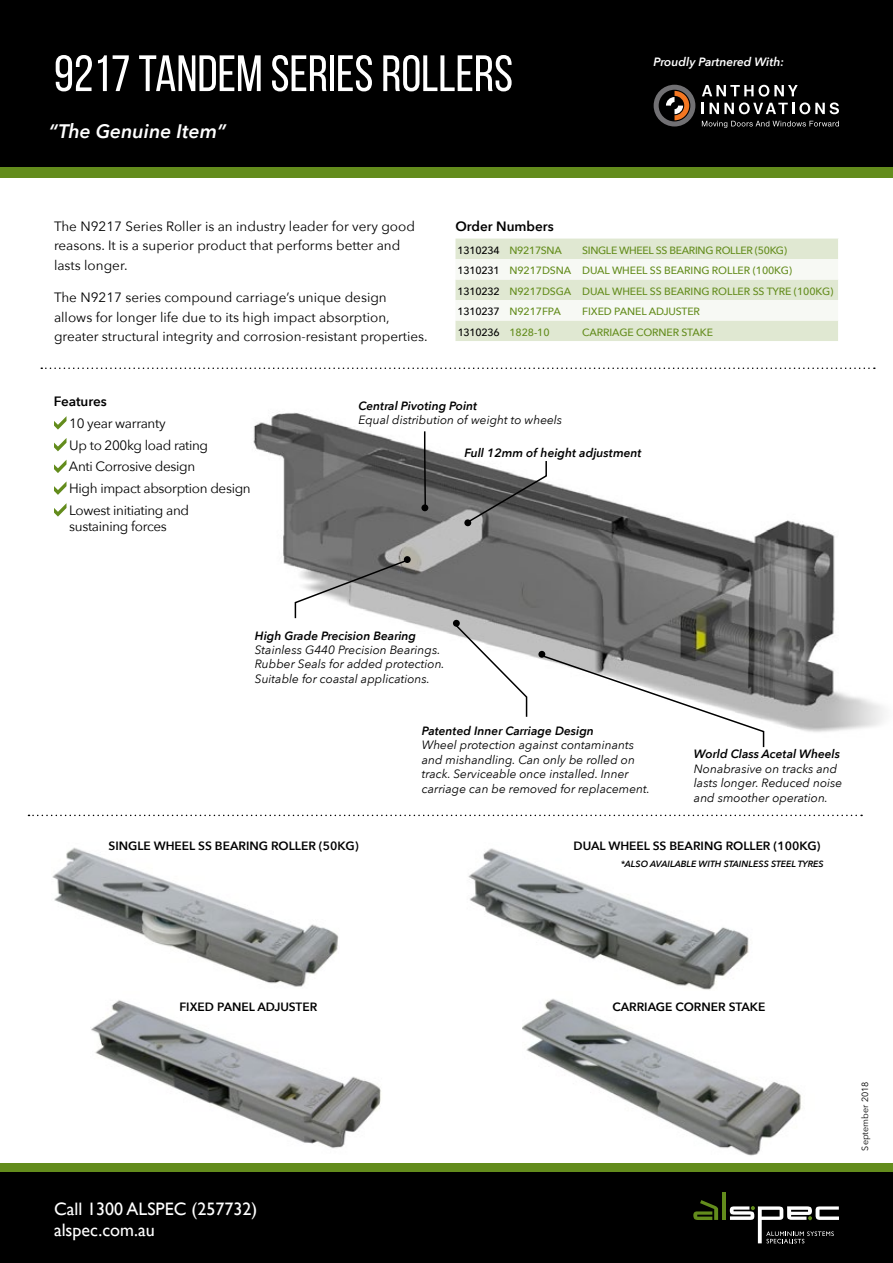
<style>
.page{position:relative;width:893px;height:1263px;background:#fff}
.page>*{position:absolute;margin:0;border:0;box-sizing:border-box;transform-origin:0 0}
.t1{font:51px "Bebas Neue";color:#fff}
.t2{font:italic 600 19.5px "Avenir Next";color:#fff}
.t3{font:18px/20.9px "Gill Sans";color:#fff}
.t4{font:13.5px/19.5px "Avenir Next";color:#000}
.t5{font:13.5px/21.8px "Avenir Next";letter-spacing:-.025em;color:#000}
.t6{font:600 13.5px "Avenir Next";color:#000}
.t7{font:italic 12px/14.4px "Avenir Next";color:#000}
.t8{font:italic 600 12px "Avenir Next";color:#000}
.t9{font:600 12px "Avenir Next";color:#000}
.t10{font:italic 600 12px "Avenir Next";color:#fff}
.t11{font:500 10.5px/20.5px "Avenir Next";letter-spacing:-.01em;color:#638c1c}
.t12{font:500 10.5px "Avenir Next";letter-spacing:-.03em;color:#638c1c}
.t13{font:500 10.5px "Avenir Next";letter-spacing:-.025em;color:#000}
.t14{font:italic 600 9px "Avenir Next";color:#000}
.t15{font:9px "Avenir Next";color:#000}
.s1{color:#000}
.s2{color:#638c1c}
</style>
<div class="page">
<img style="left:253px;top:412px;width:631px;height:320px">
<div style="left:421px;top:504px;width:7px;height:7px;background:#000;border-radius:50%"></div>
<div style="left:464px;top:519px;width:7px;height:7px;background:#000;border-radius:50%"></div>
<div style="left:404px;top:556px;width:7px;height:7px;background:#000;border-radius:50%"></div>
<div style="left:453px;top:620px;width:7px;height:7px;background:#000;border-radius:50%"></div>
<svg style="left:538px;top:651px;width:7px;height:7px"></svg>
<svg style="left:294px;top:558px;width:115px;height:62px"></svg>
<svg style="left:423px;top:430px;width:4px;height:75px"></svg>
<svg style="left:466px;top:459px;width:82px;height:65px"></svg>
<svg style="left:454px;top:623px;width:74px;height:95px"></svg>
<svg style="left:540px;top:654px;width:225px;height:94px"></svg>
<img style="left:468px;top:848px;width:281px;height:142px">
<img style="left:52px;top:847px;width:287px;height:140px">
<img style="left:91px;top:1000px;width:290px;height:149px">
<img style="left:523px;top:999px;width:278px;height:157px">
<div style="left:0;top:0;width:893px;height:167px;background:#000"></div>
<div style="left:0;top:167px;width:893px;height:11px;background:#638c1c"></div>
<div style="left:0;top:1164px;width:893px;height:99px;background:#000"></div>
<hr style="left:722px;top:1193px;width:4px;height:27px;background:#638c1c">
<svg style="left:693px;top:1200px;width:25px;height:20px"></svg>
<svg style="left:730px;top:1206px;width:109px;height:37px"></svg>
<div style="left:0;top:1164px;width:893px;height:8px;background:#638c1c"></div>
<svg style="left:654px;top:85px;width:41px;height:41px"></svg>
<svg style="left:702px;top:85px;width:137px;height:29px"></svg>
<svg style="left:702px;top:121px;width:137px;height:7px"></svg>
<svg style="left:455px;top:239px;width:383px;height:102px"></svg>
<svg style="left:54px;top:416px;width:13px;height:14px"></svg>
<svg style="left:54px;top:438px;width:13px;height:13px"></svg>
<svg style="left:54px;top:460px;width:13px;height:13px"></svg>
<svg style="left:54px;top:481px;width:13px;height:14px"></svg>
<svg style="left:54px;top:503px;width:13px;height:14px"></svg>
<svg style="left:29px;top:815px;width:833px;height:1px"></svg>
<svg style="left:41px;top:367px;width:834px;height:2px"></svg>
<h1 class="t1" style="left:54px;top:46px;width:460px">9217 TANDEM SERIES ROLLERS</h1>
<h2 class="t2" style="left:49px;top:114px;width:179px">“The Genuine Item”</h2>
<p class="t10" style="left:654px;top:52px;width:132px">Proudly Partnered With:</p>
<p class="t4" style="left:54px;top:216px;width:362px">The N9217 Series Roller is an industry leader for very good reasons. It is a superior product that performs better and lasts longer.</p>
<p class="t4" style="left:54px;top:287px;width:375px">The N9217 series compound carriage’s unique design allows for longer life due to its high impact absorption, greater structural integrity and corrosion-resistant properties.</p>
<p class="t6" style="left:455px;top:214px;width:100px">Order Numbers</p>
<p class="t11" style="left:458px;top:239px;width:377px;text-indent:125px">SINGLE WHEEL SS BEARING ROLLER (50KG)<br><span class="s1">1310231</span> N9217DSNA DUAL WHEEL SS BEARING ROLLER (100KG)<br><span class="s1">1310232</span> N9217DSGA DUAL WHEEL SS BEARING ROLLER SS TYRE (100KG)<br><span class="s1">1310237</span> N9217FPA</p>
<p class="t12" style="left:458px;top:241px;width:106px"><span class="s1">1310234</span> N9217SNA</p>
<p class="t11" style="left:582px;top:301px;width:119px">FIXED PANEL ADJUSTER</p>
<p class="t13" style="left:458px;top:323px;width:94px">1310236 <span class="s2">1828-10</span></p>
<p class="t11" style="left:582px;top:321px;width:132px">CARRIAGE CORNER STAKE</p>
<p class="t6" style="left:54px;top:390px;width:54px">Features</p>
<p class="t5" style="left:69px;top:412px;width:183px">10 year warranty<br>Up to 200kg load rating<br>Anti Corrosive design<br>High impact absorption design<br>Lowest initiating and</p>
<p class="t5" style="left:69px;top:515px;width:99px">sustaining forces</p>
<p class="t8" style="left:358px;top:395px;width:120px">Central Pivoting Point</p>
<p class="t7" style="left:358px;top:412px;width:205px">Equal distribution of weight to wheels</p>
<p class="t8" style="left:465px;top:442px;width:179px">Full 12mm of height adjustment</p>
<p class="t8" style="left:255px;top:625px;width:163px">High Grade Precision Bearing</p>
<p class="t7" style="left:255px;top:642px;width:191px">Stainless G440 Precision Bearings.<br>Rubber Seals for added protection.<br>Suitable for coastal applications.</p>
<p class="t9" style="left:109px;top:836px;width:252px">SINGLE WHEEL SS BEARING ROLLER (50KG)</p>
<p class="t8" style="left:422px;top:720px;width:174px">Patented Inner Carriage Design</p>
<p class="t7" style="left:422px;top:737px;width:230px">Wheel protection against contaminants and mishandling. Can only be rolled on track. Serviceable once installed. Inner carriage can be removed for replacement.</p>
<p class="t8" style="left:694px;top:744px;width:148px">World Class Acetal Wheels</p>
<p class="t7" style="left:694px;top:761px;width:150px">Nonabrasive on tracks and lasts longer. Reduced noise and smoother operation.</p>
<p class="t9" style="left:574px;top:836px;width:248px">DUAL WHEEL SS BEARING ROLLER (100KG)</p>
<p class="t14" style="left:621px;top:856px;width:204px">*ALSO AVAILABLE WITH STAINLESS STEEL TYRES</p>
<p class="t9" style="left:179px;top:997px;width:139px">FIXED PANEL ADJUSTER</p>
<p class="t9" style="left:612px;top:997px;width:155px">CARRIAGE CORNER STAKE</p>
<h3 class="t3" style="left:54px;top:1198px;width:205px">Call 1300 ALSPEC (257732) alspec.com.au</h3>
<p class="t15" style="left:857px;top:1150px;width:71px;rotate:-90deg">September 2018</p>
</div>
